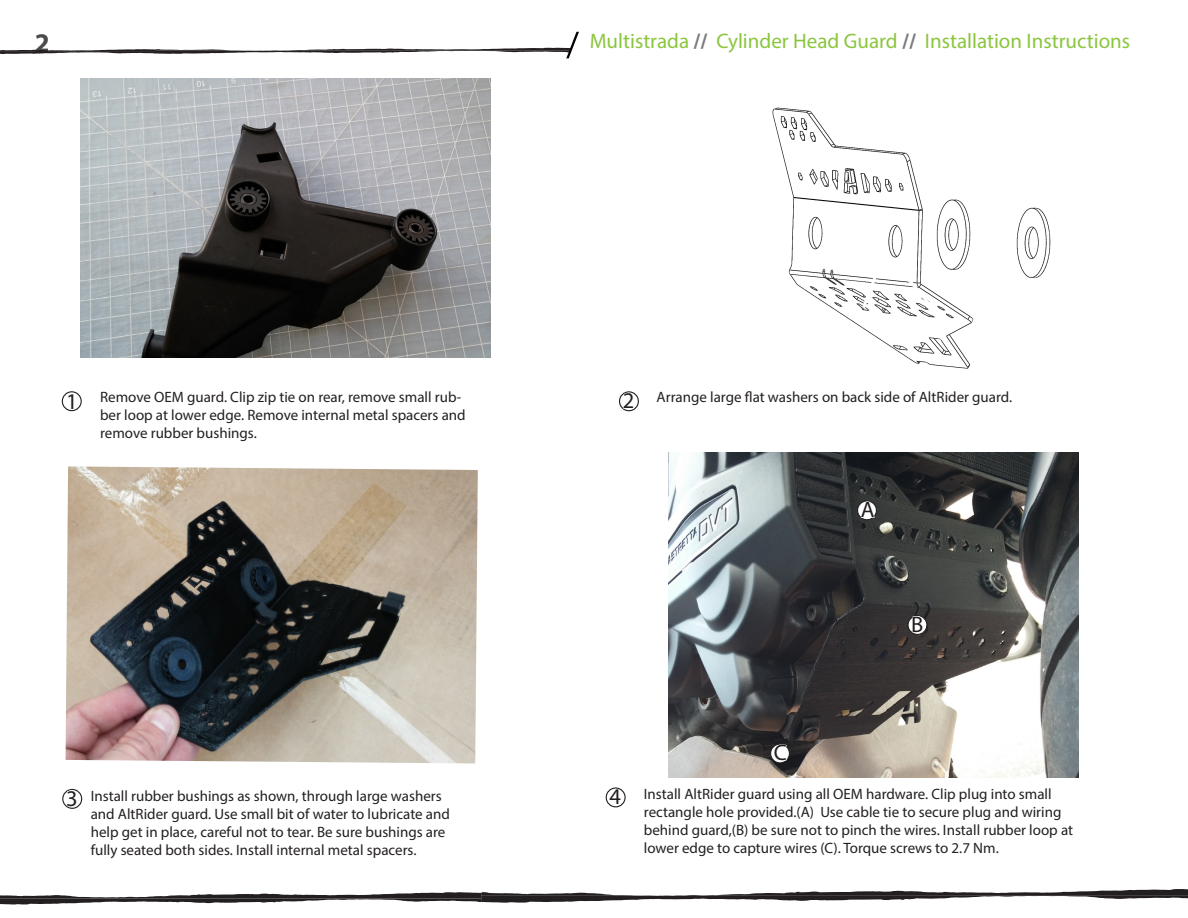
<style>
.page{position:relative;width:1188px;height:918px;background:#fff}
.page>*{position:absolute;margin:0;border:0;box-sizing:border-box;transform-origin:0 0}
.t1{font:700 27px "Myriad Pro";color:#494a4b}
.t2{font:22.5px "Myriad Pro";color:#231f20}
.t3{font:21px "Myriad Pro";color:#8bc63e}
.t4{font:15px/18px "Myriad Pro";color:#231f20}
.s1{font-weight:700;color:#7a7c7f}
</style>
<div class="page">
<img style="left:772px;top:107px;width:279px;height:262px">
<img style="left:81px;top:79px;width:410px;height:279px">
<svg style="left:620px;top:392px;width:18px;height:19px"></svg>
<div style="left:619px;top:391px;width:20px;height:20px;border:1px solid #231f20;border-radius:50%"></div>
<svg style="left:623px;top:393px;width:11px;height:16px"></svg>
<svg style="left:0;top:889px;width:1188px;height:16px"></svg>
<svg style="left:62px;top:392px;width:19px;height:19px"></svg>
<div style="left:62px;top:391px;width:20px;height:20px;border:1px solid #231f20;border-radius:50%"></div>
<svg style="left:67px;top:393px;width:7px;height:17px"></svg>
<svg style="left:860px;top:249px;width:90px;height:80px"></svg>
<svg style="left:0;top:32px;width:579px;height:26px"></svg>
<img style="left:669px;top:453px;width:410px;height:324px">
<img style="left:66px;top:466px;width:412px;height:297px">
<svg style="left:606px;top:788px;width:19px;height:19px"></svg>
<div style="left:606px;top:787px;width:20px;height:20px;border:1px solid #231f20;border-radius:50%"></div>
<svg style="left:609px;top:788px;width:12px;height:17px"></svg>
<svg style="left:63px;top:789px;width:19px;height:19px"></svg>
<div style="left:62px;top:789px;width:20px;height:20px;border:1px solid #231f20;border-radius:50%"></div>
<svg style="left:66px;top:790px;width:11px;height:17px"></svg>
<svg style="left:908px;top:616px;width:19px;height:18px"></svg>
<div style="left:907px;top:615px;width:20px;height:20px;border:1px solid #231f20;border-radius:50%"></div>
<svg style="left:912px;top:616px;width:11px;height:17px"></svg>
<div style="left:857px;top:500px;width:20px;height:20px;border:1px solid #231f20;border-radius:50%"></div>
<svg style="left:860px;top:497px;width:15px;height:21px"></svg>
<svg style="left:771px;top:744px;width:18px;height:19px"></svg>
<div style="left:770px;top:744px;width:20px;height:19px;border:1px solid #231f20;border-radius:50%"></div>
<svg style="left:774px;top:744px;width:13px;height:17px"></svg>
<h1 class="t1" style="left:34px;top:25px;width:16px">2</h1>
<p class="t3" style="left:590px;top:28px;width:542px">Multistrada <span class="s1">//</span> Cylinder Head Guard <span class="s1">//</span> Installation Instructions</p>
<p class="t2" style="left:66px;top:388px;width:13px">1</p>
<p class="t4" style="left:100px;top:388px;width:363px">Remove OEM guard. Clip zip tie on rear, remove small rub-</p>
<p class="t2" style="left:623px;top:387px;width:13px">2</p>
<p class="t4" style="left:657px;top:388px;width:357px">Arrange large flat washers on back side of AltRider guard.</p>
<p class="t4" style="left:100px;top:406px;width:367px">ber loop at lower edge. Remove internal metal spacers and remove rubber bushings.</p>
<p class="t2" style="left:861px;top:496px;width:15px">A</p>
<p class="t2" style="left:911px;top:610px;width:14px">B</p>
<p class="t2" style="left:66px;top:784px;width:13px">3</p>
<p class="t4" style="left:91px;top:787px;width:352px">Install rubber bushings as shown, through large washers</p>
<p class="t2" style="left:609px;top:783px;width:13px">4</p>
<p class="t4" style="left:91px;top:805px;width:361px">and AltRider guard. Use small bit of water to lubricate and help get in place, careful not to tear. Be sure bushings are fully seated both sides. Install internal metal spacers.</p>
<p class="t2" style="left:774px;top:739px;width:15px">C</p>
<p class="t4" style="left:644px;top:784px;width:431px">Install AltRider guard using all OEM hardware. Clip plug into small rectangle hole provided.(A) Use cable tie to secure plug and wiring behind guard,(B) be sure not to pinch the wires. Install rubber loop at lower edge to capture wires (C). Torque screws to 2.7 Nm.</p>
</div>
